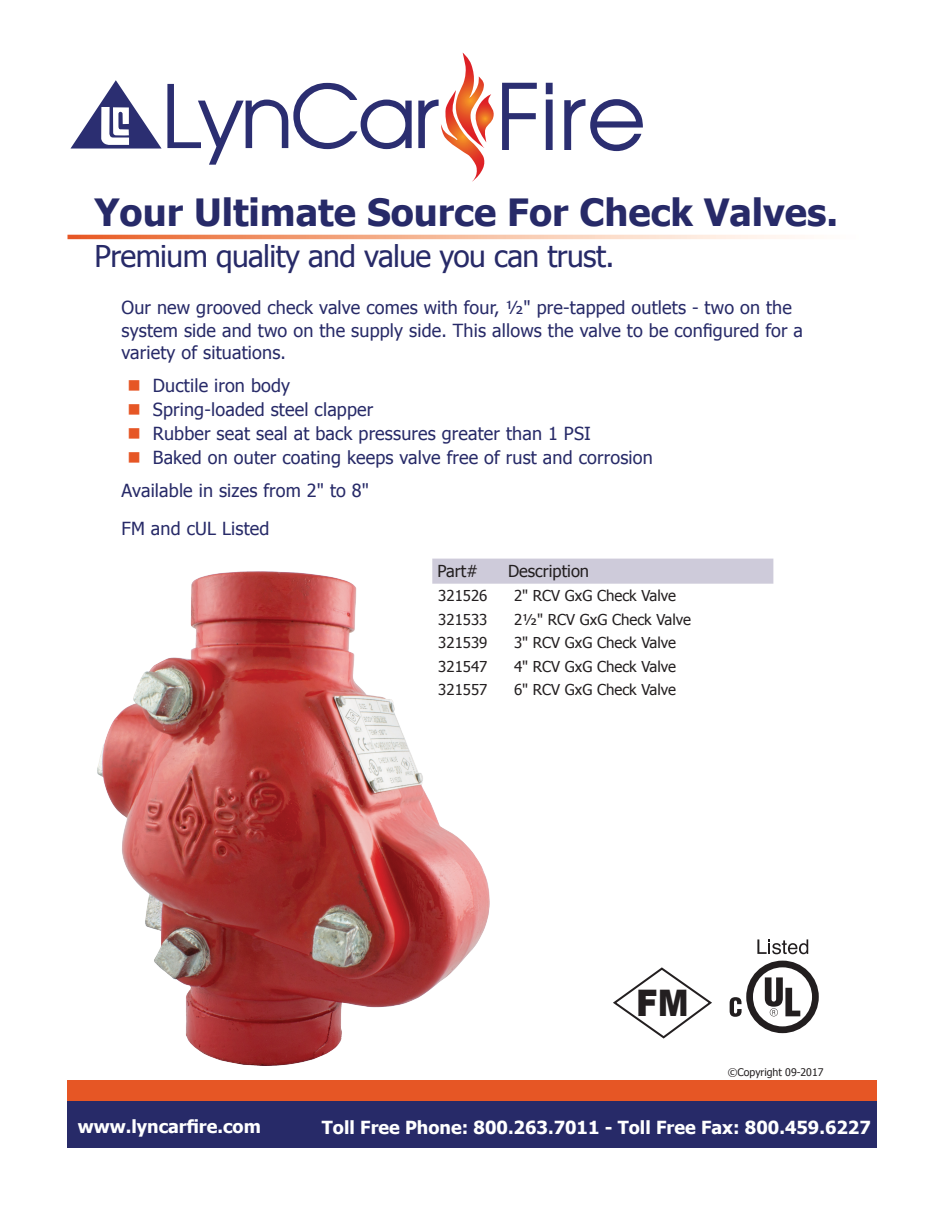
<style>
.page{position:relative;width:945px;height:1215px;background:#fff}
.page>*{position:absolute;margin:0;border:0;box-sizing:border-box;transform-origin:0 0}
.t1{font:700 37.5px "Tahoma";color:#272a68}
.t2{font:900 36.6px "Arial";color:#231f20;scale:.89 1}
.t3{font:30px "Tahoma";letter-spacing:-.02em;color:#272a68}
.t4{font:18px/22.5px "Tahoma";letter-spacing:.01em;color:#272a68}
.Table_base{font:700 18px "Tahoma";color:#fff}
.Headers{font:16.5px "Tahoma";color:#231f20}
.Table_base-2{font:16.5px "Tahoma";color:#231f20}
.standard_cell{font:15px "Tahoma";color:#231f20}
.Table_base-3{font:10.5px "Tahoma";color:#231f20}
</style>
<div class="page">
<svg style="left:68px;top:235px;width:737px;height:4px;background:#f5b394"></svg>
<img style="left:97px;top:571px;width:393px;height:495px">
<svg style="left:70px;top:80px;width:342px;height:85px"></svg>
<svg style="left:418px;top:53px;width:76px;height:129px"></svg>
<svg style="left:502px;top:83px;width:35px;height:67px"></svg>
<svg style="left:546px;top:83px;width:7px;height:67px"></svg>
<svg style="left:564px;top:99px;width:79px;height:52px"></svg>
<svg style="left:613px;top:967px;width:99px;height:72px"></svg>
<svg style="left:730px;top:961px;width:89px;height:72px"></svg>
<svg style="left:757px;top:939px;width:51px;height:15px"></svg>
<div style="left:68px;top:1080px;width:810px;height:68px;background:#e65625"></div>
<div style="left:68px;top:1101px;width:810px;height:47px;background:#272a68"></div>
<div style="left:432px;top:559px;width:341px;height:25px;background:#cecbda"></div>
<p class="t1" style="left:94px;top:186px;width:745px">Your Ultimate Source For Check Valves.</p>
<p class="t3" style="left:94px;top:236px;width:522px">Premium quality and value you can trust.</p>
<p class="t4" style="left:122px;top:295px;width:683px">Our new grooved check valve comes with four, ½" pre-tapped outlets - two on the system side and two on the supply side. This allows the valve to be configured for a variety of situations.</p>
<p class="t4" style="left:153px;top:373px;width:139px">Ductile iron body</p>
<p class="t4" style="left:153px;top:397px;width:222px">Spring-loaded steel clapper</p>
<p class="t4" style="left:153px;top:421px;width:440px">Rubber seat seal at back pressures greater than 1 PSI</p>
<p class="t4" style="left:153px;top:445px;width:502px">Baked on outer coating keeps valve free of rust and corrosion</p>
<p class="t4" style="left:122px;top:478px;width:249px">Available in sizes from 2" to 8"</p>
<p class="t4" style="left:122px;top:516px;width:150px">FM and cUL Listed</p>
<p class="Table_base-2" style="left:437px;top:560px;width:42px">Part#</p>
<p class="Headers" style="left:508px;top:560px;width:83px">Description</p>
<p class="standard_cell" style="left:438px;top:586px;width:51px">321526</p>
<p class="standard_cell" style="left:514px;top:586px;width:164px">2" RCV GxG Check Valve</p>
<p class="standard_cell" style="left:438px;top:609px;width:51px">321533</p>
<p class="standard_cell" style="left:514px;top:609px;width:179px">2½" RCV GxG Check Valve</p>
<p class="standard_cell" style="left:438px;top:633px;width:51px">321539</p>
<p class="standard_cell" style="left:514px;top:633px;width:164px">3" RCV GxG Check Valve</p>
<p class="standard_cell" style="left:438px;top:656px;width:51px">321547</p>
<p class="standard_cell" style="left:514px;top:656px;width:164px">4" RCV GxG Check Valve</p>
<p class="standard_cell" style="left:438px;top:680px;width:51px">321557</p>
<p class="standard_cell" style="left:514px;top:680px;width:164px">6" RCV GxG Check Valve</p>
<p class="t2" style="left:636px;top:976px;width:61px">FM</p>
<p class="Table_base-3" style="left:728px;top:1066px;width:97px">©Copyright 09-2017</p>
<p class="Table_base" style="left:78px;top:1114px;width:185px">www.lyncarfire.com</p>
<p class="Table_base" style="left:322px;top:1115px;width:550px">Toll Free Phone: 800.263.7011 - Toll Free Fax: 800.459.6227</p>
</div>
